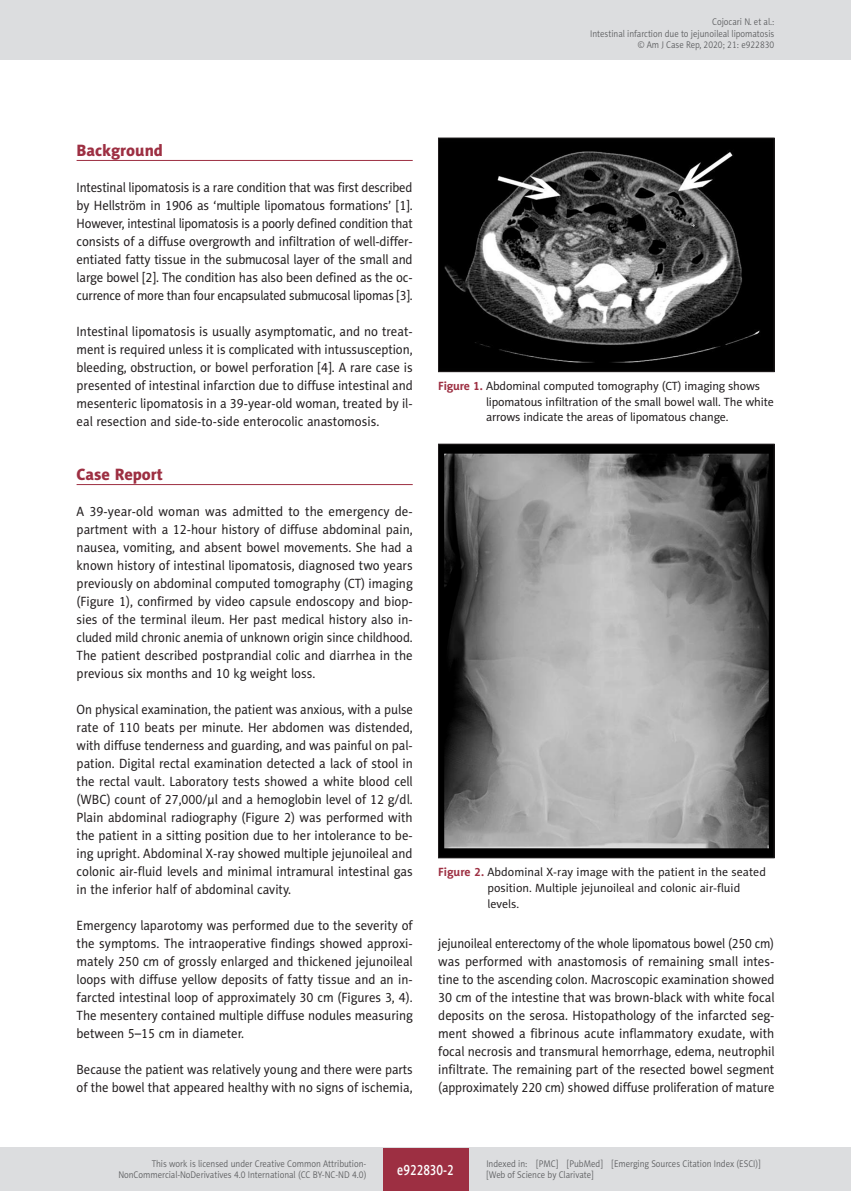
<style>
.page{position:relative;width:851px;height:1191px;background:#fff}
.page>*{position:absolute;margin:0;border:0;box-sizing:border-box;transform-origin:0 0}
.AJCR_Headline_1{font:16.5px "Naomi Sans EFN Heavy";color:#9d2f42}
.AJCR_e-PAGINA{font:15px "Naomi Sans EFN Medium";color:#fff;scale:.8 1}
.AJCR_Body{font:13.5px/18px "Naomi Sans EFN";color:#231f20;text-align:justify;scale:.95 1}
.AJCR_Body-2{font:13.5px/18px "Naomi Sans EFN";color:#231f20;text-align:justify;scale:.93 1}
.AJCR_Body-3{font:13.5px/18px "Naomi Sans EFN";color:#231f20;text-align:justify;scale:.94 1}
.AJCR_Body-4{font:13.5px/18px "Naomi Sans EFN";color:#231f20;text-align:justify;scale:.96 1}
.AJCR_Body-5{font:13.5px/18px "Naomi Sans EFN";color:#231f20;text-align:justify;scale:.92 1}
.AJCR_Rycina_tytul{font:12px/15.8px "Naomi Sans EFN";letter-spacing:-.01em;color:#231f20}
.AJCR_pagina_zywa{font:9.75px/11.2px "Naomi Sans EFN Light";color:#57585a;text-align:right;scale:.9 1}
.AJCR_pagina_sygnatur{font:9.75px "Naomi Sans EFN Light";color:#57585a;scale:.9 1}
.s1{font-weight:700;color:#9d2f42}
</style>
<div class="page">
<hr style="left:77px;top:160px;width:335px;height:1px;background:#9d2f42">
<hr style="left:77px;top:484px;width:335px;height:1px;background:#9d2f42">
<img style="left:440px;top:140px;width:332px;height:230px">
<div style="left:438px;top:138px;width:336px;height:234px;border:1px solid #231f20"></div>
<img style="left:440px;top:446px;width:332px;height:410px">
<div style="left:438px;top:444px;width:336px;height:414px;border:1px solid #231f20"></div>
<div style="left:0;top:0;width:850px;height:60px;background:#dcdddf"></div>
<hr style="left:850px;top:0;width:1px;height:60px;background:#dcdddf">
<div style="left:0;top:1148px;width:850px;height:43px;background:#dcdddf"></div>
<div style="left:383px;top:1147px;width:85px;height:43px;background:#9d2f42"></div>
<p class="AJCR_pagina_zywa" style="left:590px;top:16px;width:206px">Cojocari N. et al.:<br>Intestinal infarction due to jejunoileal lipomatosis</p>
<p class="AJCR_pagina_sygnatur" style="left:637px;top:39px;width:153px">© Am J Case Rep, 2020; 21: e922830</p>
<p class="AJCR_Headline_1" style="left:77px;top:140px;width:88px">Background</p>
<p class="AJCR_Body-3" style="left:77px;top:178px;width:359px">Intestinal lipomatosis is a rare condition that was first described by Hellström in 1906 as ‘multiple lipomatous formations’ [1].<br>However, intestinal lipomatosis is a poorly defined condition that consists of a diffuse overgrowth and infiltration of well-differ&shy;entiated fatty tissue in the submucosal layer of the small and large bowel [2]. The condition has also been defined as the oc&shy;currence of more than four encapsulated submucosal lipomas [3].</p>
<p class="AJCR_Body" style="left:77px;top:322px;width:355px">Intestinal lipomatosis is usually asymptomatic, and no treat&shy;ment is required unless it is complicated with intussusception, bleeding, obstruction, or bowel perforation [4]. A rare case is presented of intestinal infarction due to diffuse intestinal and mesenteric lipomatosis in a 39-year-old woman, treated by il&shy;eal resection and side-to-side enterocolic anastomosis.</p>
<p class="AJCR_Headline_1" style="left:77px;top:464px;width:88px">Case Report</p>
<p class="AJCR_Body-4" style="left:77px;top:502px;width:351px">A 39-year-old woman was admitted to the emergency de&shy;partment with a 12-hour history of diffuse abdominal pain, nausea, vomiting, and absent bowel movements. She had a known history of intestinal lipomatosis, diagnosed two years previously on abdominal computed tomography (CT) imaging (Figure 1), confirmed by video capsule endoscopy and biop&shy;sies of the terminal ileum. Her past medical history also in&shy;cluded mild chronic anemia of unknown origin since childhood.<br>The patient described postprandial colic and diarrhea in the previous six months and 10 kg weight loss.</p>
<p class="AJCR_Body-2" style="left:77px;top:700px;width:363px">On physical examination, the patient was anxious, with a pulse rate of 110 beats per minute. Her abdomen was distended, with diffuse tenderness and guarding, and was painful on pal&shy;pation. Digital rectal examination detected a lack of stool in the rectal vault. Laboratory tests showed a white blood cell (WBC) count of 27,000/µl and a hemoglobin level of 12 g/dl.<br>Plain abdominal radiography (Figure 2) was performed with the patient in a sitting position due to her intolerance to be&shy;ing upright. Abdominal X-ray showed multiple jejunoileal and colonic air-fluid levels and minimal intramural intestinal gas in the inferior half of abdominal cavity.</p>
<p class="AJCR_Body" style="left:77px;top:916px;width:355px">Emergency laparotomy was performed due to the severity of the symptoms. The intraoperative findings showed approxi&shy;mately 250 cm of grossly enlarged and thickened jejunoileal loops with diffuse yellow deposits of fatty tissue and an in&shy;farcted intestinal loop of approximately 30 cm (Figures 3, 4).<br>The mesentery contained multiple diffuse nodules measuring between 5–15 cm in diameter.</p>
<p class="AJCR_Body-3" style="left:77px;top:1060px;width:359px">Because the patient was relatively young and there were parts of the bowel that appeared healthy with no signs of ischemia,</p>
<p class="AJCR_Rycina_tytul" style="left:486px;top:378px;width:289px;text-indent:-48px"><span class="s1">Figure 1.</span> Abdominal computed tomography (CT) imaging shows lipomatous infiltration of the small bowel wall. The white arrows indicate the areas of lipomatous change.</p>
<p class="AJCR_Rycina_tytul" style="left:487px;top:864px;width:280px;text-indent:-49px"><span class="s1">Figure 2.</span> Abdominal X-ray image with the patient in the seated position. Multiple jejunoileal and colonic air-fluid levels.</p>
<p class="AJCR_Body-5" style="left:438px;top:934px;width:367px">jejunoileal enterectomy of the whole lipomatous bowel (250 cm) was performed with anastomosis of remaining small intes&shy;tine to the ascending colon. Macroscopic examination showed 30 cm of the intestine that was brown-black with white focal deposits on the serosa. Histopathology of the infarcted seg&shy;ment showed a fibrinous acute inflammatory exudate, with focal necrosis and transmural hemorrhage, edema, neutrophil infiltrate. The remaining part of the resected bowel segment (approximately 220 cm) showed diffuse proliferation of mature</p>
<p class="AJCR_pagina_zywa" style="left:118px;top:1158px;width:277px">This work is licensed under Creative Common Attribution-<br>NonCommercial-NoDerivatives 4.0 International (CC BY-NC-ND 4.0)</p>
<p class="AJCR_e-PAGINA" style="left:397px;top:1160px;width:72px">e922830-2</p>
<p class="AJCR_pagina_zywa" style="left:486px;top:1158px;width:306px;text-align:left">Indexed in: [PMC] [PubMed] [Emerging Sources Citation Index (ESCI)] [Web of Science by Clarivate]</p>
</div>
